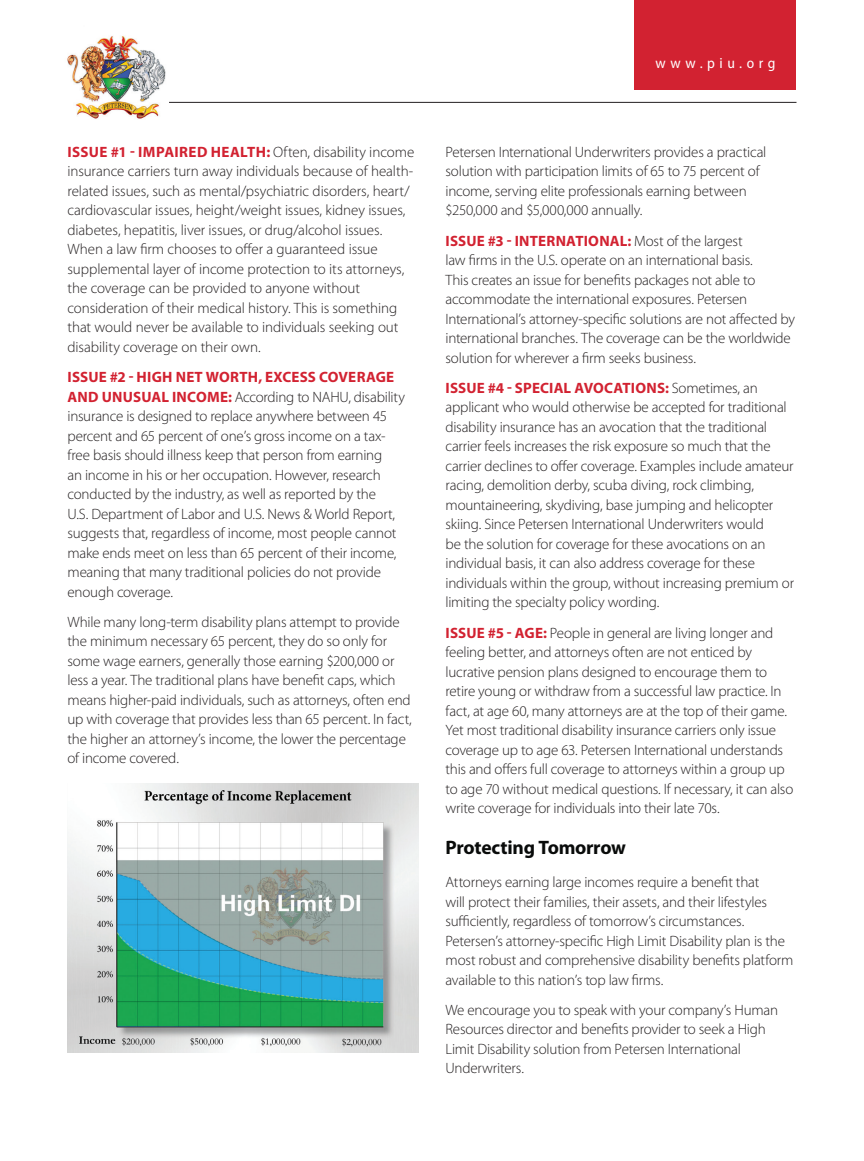
<style>
.page{position:relative;width:864px;height:1161px;background:#fff}
.page>*{position:absolute;margin:0;border:0;box-sizing:border-box;transform-origin:0 0}
.BHEAD{font:700 19.5px "Myriad Pro";letter-spacing:-.015em;color:#090b0a}
.bodycopy{font:300 15px/19.5px "Myriad Pro";letter-spacing:-.015em;color:#231f20}
.t1{font:semi-condensed 15px "Myriad Pro";letter-spacing:.3em;color:#fff}
.s1{font-weight:700;color:#d22231}
</style>
<div class="page">
<div style="left:634px;top:0;width:162px;height:90px;background:#d22231"></div>
<img style="left:67px;top:36px;width:116px;height:83px">
<hr style="left:169px;top:102px;width:627px;height:1px;background:#231f20">
<img style="left:68px;top:784px;width:350px;height:269px">
<p class="bodycopy" style="left:68px;top:142px;width:348px"><span class="s1">ISSUE #1 - IMPAIRED HEALTH:</span> Often, disability income insurance carriers turn away individuals because of health&shy;related issues, such as mental/psychiatric disorders, heart/ cardiovascular issues, height/weight issues, kidney issues, diabetes, hepatitis, liver issues, or drug/alcohol issues.<br>When a law firm chooses to offer a guaranteed issue supplemental layer of income protection to its attorneys, the coverage can be provided to anyone without consideration of their medical history. This is something that would never be available to individuals seeking out disability coverage on their own.</p>
<p class="bodycopy" style="left:68px;top:367px;width:339px"><span class="s1">ISSUE #2 - HIGH NET WORTH, EXCESS COVERAGE AND UNUSUAL INCOME:</span> According to NAHU, disability insurance is designed to replace anywhere between 45 percent and 65 percent of one’s gross income on a tax&shy;free basis should illness keep that person from earning<br>an income in his or her occupation. However, research conducted by the industry, as well as reported by the<br>U.S. Department of Labor and U.S. News &amp; World Report, suggests that, regardless of income, most people cannot make ends meet on less than 65 percent of their income, meaning that many traditional policies do not provide enough coverage.</p>
<p class="bodycopy" style="left:68px;top:612px;width:346px">While many long-term disability plans attempt to provide the minimum necessary 65 percent, they do so only for some wage earners, generally those earning $200,000 or less a year. The traditional plans have benefit caps, which means higher-paid individuals, such as attorneys, often end up with coverage that provides less than 65 percent. In fact, the higher an attorney’s income, the lower the percentage of income covered.</p>
<p class="t1" style="left:656px;top:54px;width:121px">www.piu.org</p>
<p class="bodycopy" style="left:446px;top:142px;width:322px">Petersen International Underwriters provides a practical solution with participation limits of 65 to 75 percent of income, serving elite professionals earning between $250,000 and $5,000,000 annually.</p>
<p class="bodycopy" style="left:446px;top:231px;width:351px"><span class="s1">ISSUE #3 - INTERNATIONAL:</span> Most of the largest<br>law firms in the U.S. operate on an international basis.<br>This creates an issue for benefits packages not able to accommodate the international exposures. Petersen International’s attorney-specific solutions are not affected by international branches. The coverage can be the worldwide solution for wherever a firm seeks business.</p>
<p class="bodycopy" style="left:446px;top:378px;width:350px"><span class="s1">ISSUE #4 - SPECIAL AVOCATIONS:</span> Sometimes, an applicant who would otherwise be accepted for traditional disability insurance has an avocation that the traditional carrier feels increases the risk exposure so much that the carrier declines to offer coverage. Examples include amateur racing, demolition derby, scuba diving, rock climbing, mountaineering, skydiving, base jumping and helicopter skiing. Since Petersen International Underwriters would<br>be the solution for coverage for these avocations on an individual basis, it can also address coverage for these individuals within the group, without increasing premium or limiting the specialty policy wording.</p>
<p class="bodycopy" style="left:446px;top:623px;width:349px"><span class="s1">ISSUE #5 - AGE:</span> People in general are living longer and feeling better, and attorneys often are not enticed by lucrative pension plans designed to encourage them to retire young or withdraw from a successful law practice. In fact, at age 60, many attorneys are at the top of their game.<br>Yet most traditional disability insurance carriers only issue coverage up to age 63. Petersen International understands this and offers full coverage to attorneys within a group up to age 70 without medical questions. If necessary, it can also write coverage for individuals into their late 70s.</p>
<p class="BHEAD" style="left:446px;top:835px;width:182px">Protecting Tomorrow</p>
<p class="bodycopy" style="left:446px;top:872px;width:350px">Attorneys earning large incomes require a benefit that<br>will protect their families, their assets, and their lifestyles sufficiently, regardless of tomorrow’s circumstances.<br>Petersen’s attorney-specific High Limit Disability plan is the most robust and comprehensive disability benefits platform available to this nation’s top law firms.</p>
<p class="bodycopy" style="left:446px;top:1000px;width:334px">We encourage you to speak with your company’s Human Resources director and benefits provider to seek a High Limit Disability solution from Petersen International Underwriters.</p>
</div>
